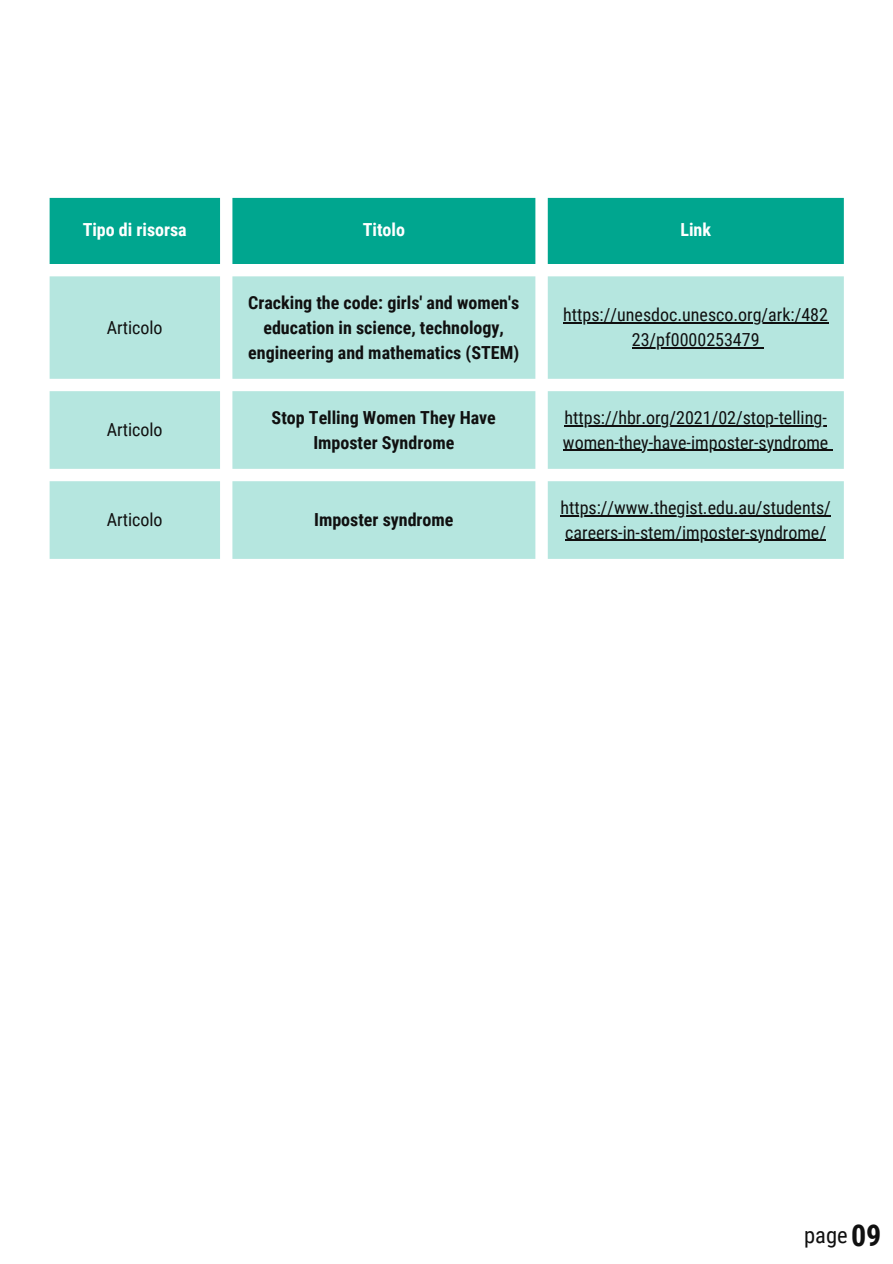
<style>
.page{position:relative;width:893px;height:1264px;background:#fff}
.page>*{position:absolute;margin:0;border:0;box-sizing:border-box;transform-origin:0 0}
.t1{font:22.5px "Roboto Condensed";color:#101010}
.t2{font:18px/24.8px "Roboto Condensed";color:#101010}
.t3{font:700 18px/24.8px "Roboto Condensed";color:#101010;text-align:center}
.t4{font:700 18px "Roboto Condensed";color:#fff}
.s1{font-weight:700;font-size:30px}
</style>
<div class="page">
<div style="left:50px;top:198px;width:793px;height:66px;background:#00a68f"></div>
<svg style="left:50px;top:276px;width:793px;height:283px;background:#bde8e2"></svg>
<hr style="left:563px;top:322px;width:265px;height:1px;background:#101010">
<hr style="left:631px;top:347px;width:128px;height:1px;background:#101010">
<hr style="left:564px;top:425px;width:263px;height:1px;background:#101010">
<hr style="left:563px;top:449px;width:265px;height:2px;background:#101010">
<hr style="left:560px;top:515px;width:271px;height:1px;background:#101010">
<hr style="left:565px;top:539px;width:261px;height:2px;background:#101010">
<p class="t4" style="left:83px;top:219px;width:106px">Tipo di risorsa</p>
<p class="t4" style="left:363px;top:219px;width:44px">Titolo</p>
<p class="t4" style="left:680px;top:219px;width:32px">Link</p>
<p class="t2" style="left:107px;top:315px;width:57px">Articolo</p>
<p class="t2" style="left:107px;top:417px;width:57px">Articolo</p>
<p class="t3" style="left:248px;top:290px;width:272px">Cracking the code: girls' and women's education in science, technology, engineering and mathematics (STEM)</p>
<p class="t2" style="left:563px;top:303px;width:266px;text-align:center">https://unesdoc.unesco.org/ark:/482<br>23/pf0000253479</p>
<p class="t3" style="left:271px;top:405px;width:226px">Stop Telling Women They Have<br>Imposter Syndrome</p>
<p class="t2" style="left:563px;top:405px;width:267px">https://hbr.org/2021/02/stop-telling&shy;women-they-have-imposter-syndrome</p>
<p class="t2" style="left:107px;top:507px;width:57px">Articolo</p>
<p class="t3" style="left:314px;top:507px;width:141px">Imposter syndrome</p>
<p class="t2" style="left:560px;top:495px;width:272px">https://www.thegist.edu.au/students/ careers-in-stem/imposter-syndrome/</p>
<p class="t1" style="left:804px;top:1222px;width:79px">page <span class="s1">09</span></p>
</div>
